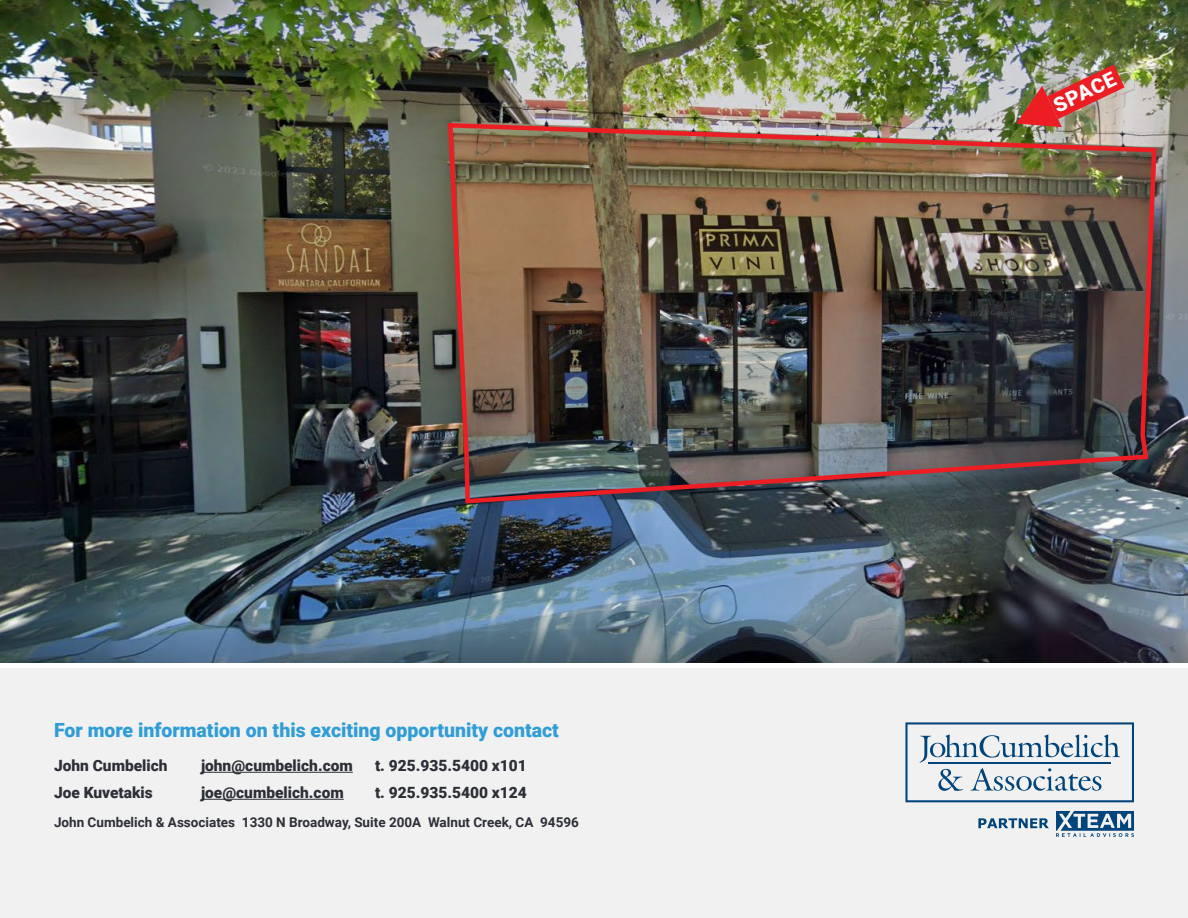
<style>
.page{position:relative;width:1188px;height:918px;background:#fff}
.page>*{position:absolute;margin:0;border:0;box-sizing:border-box;transform-origin:0 0}
.Regular_body{font:900 20.25px "Roboto";color:#fff}
.address-info{font:900 19.5px "Roboto";color:#309dd7}
.address-info-2{font:900 15.45px "Roboto";color:#2c2f36}
.address-info-3{font:700 13.5px "Roboto";color:#2c2f36}
</style>
<div class="page">
<div style="left:0;top:669px;width:1188px;height:249px;background:#f1f1f1"></div>
<hr style="left:201px;top:772px;width:152px;height:1px;background:#2c2f36">
<hr style="left:201px;top:799px;width:143px;height:1px;background:#2c2f36">
<svg style="left:905px;top:722px;width:229px;height:80px"></svg>
<svg style="left:1056px;top:811px;width:78px;height:26px"></svg>
<svg style="left:978px;top:818px;width:71px;height:10px"></svg>
<img style="left:0;top:0;width:1188px;height:662px">
<img style="left:1016px;top:65px;width:109px;height:56px">
<img style="left:446px;top:121px;width:713px;height:385px">
<p class="address-info" style="left:54px;top:717px;width:507px">For more information on this exciting opportunity contact</p>
<p class="address-info-2" style="left:54px;top:755px;width:115px">John Cumbelich</p>
<p class="address-info-2" style="left:201px;top:755px;width:153px">john@cumbelich.com</p>
<p class="address-info-2" style="left:375px;top:755px;width:153px">t. 925.935.5400 x101</p>
<p class="address-info-2" style="left:54px;top:782px;width:100px">Joe Kuvetakis</p>
<p class="address-info-2" style="left:201px;top:782px;width:144px">joe@cumbelich.com</p>
<p class="address-info-2" style="left:375px;top:782px;width:153px">t. 925.935.5400 x124</p>
<p class="address-info-3" style="left:54px;top:812px;width:526px">John Cumbelich &amp; Associates 1330 N Broadway, Suite 200A Walnut Creek, CA 94596</p>
<p class="Regular_body" style="left:1049px;top:94px;width:68px;rotate:-26deg">SPACE</p>
</div>
